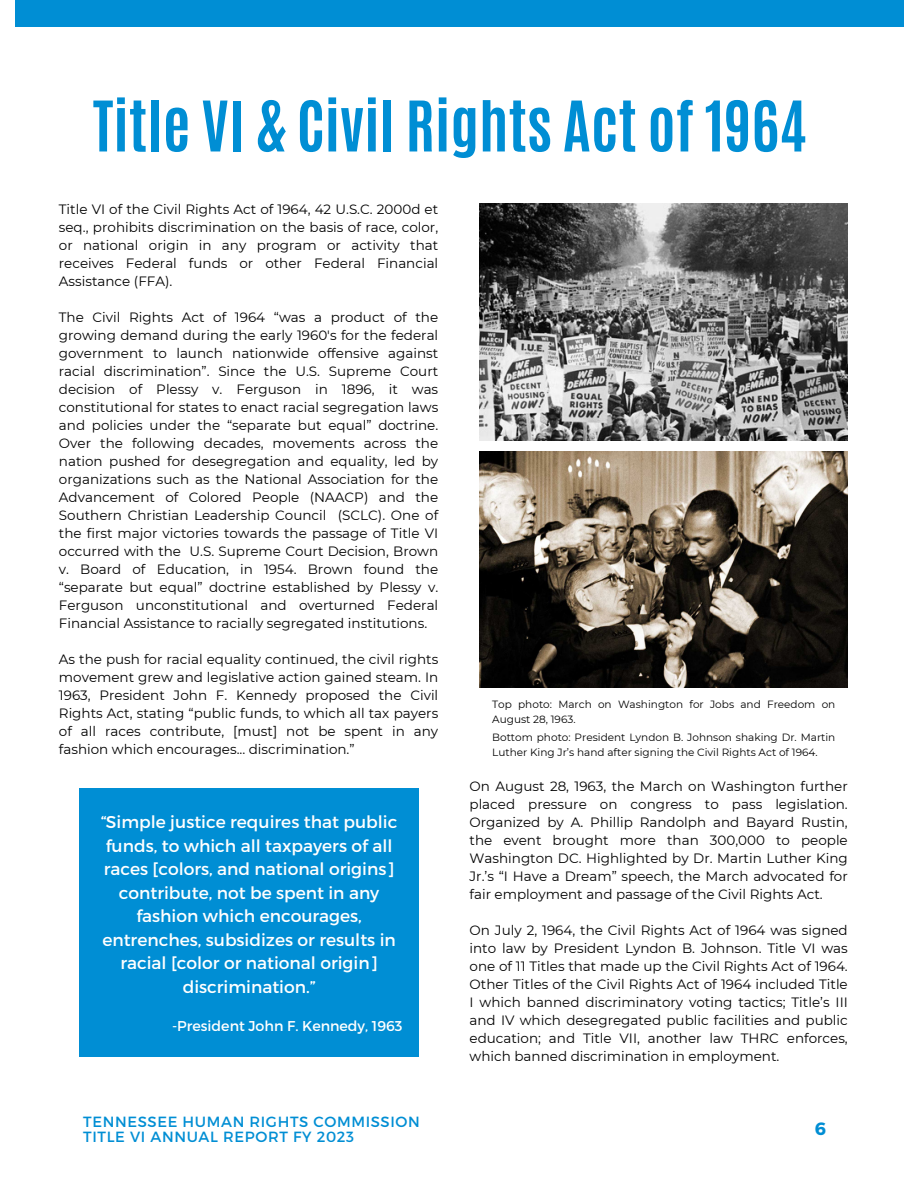
<style>
.page{position:relative;width:918px;height:1188px;background:#fff}
.page>*{position:absolute;margin:0;border:0;box-sizing:border-box;transform-origin:0 0}
.t1{font:700 59.25px "Antonio";color:#008ed4}
.t2{font:700 17.85px "Montserrat";color:#008ed4}
.t3{font:17.1px/23.5px "Montserrat";color:#fff;text-align:center}
.t4{font:14.7px "Montserrat";letter-spacing:.045em;color:#008ed4}
.t5{font:14.25px "Montserrat";color:#fff}
.t6{font:13.5px/18px "Montserrat";color:#000;text-align:justify}
.t7{font:10.5px/14.5px "Montserrat";color:#000}
</style>
<div class="page">
<img style="left:480px;top:203px;width:368px;height:237px">
<img style="left:480px;top:452px;width:368px;height:236px">
<div style="left:15px;top:0;width:888px;height:27px;background:#008ed4"></div>
<div style="left:79px;top:788px;width:340px;height:269px;background:#008ed4"></div>
<p class="t1" style="left:93px;top:84px;width:715px">Title VI &amp; Civil Rights Act of 1964</p>
<p class="t6" style="left:59px;top:200px;width:381px">Title VI of the Civil Rights Act of 1964, 42 U.S.C. 2000d et seq., prohibits discrimination on the basis of race, color, or national origin in any program or activity that receives Federal funds or other Federal Financial Assistance (FFA).</p>
<p class="t6" style="left:59px;top:308px;width:381px">The Civil Rights Act of 1964 “was a product of the growing demand during the early 1960's for the federal government to launch nationwide offensive against racial discrimination”. Since the U.S. Supreme Court decision of Plessy v. Ferguson in 1896, it was constitutional for states to enact racial segregation laws and policies under the “separate but equal” doctrine.<br>Over the following decades, movements across the nation pushed for desegregation and equality, led by organizations such as the National Association for the Advancement of Colored People (NAACP) and the Southern Christian Leadership Council (SCLC). One of the first major victories towards the passage of Title VI occurred with the U.S. Supreme Court Decision, Brown v. Board of Education, in 1954. Brown found the “separate but equal” doctrine established by Plessy v.<br>Ferguson unconstitutional and overturned Federal Financial Assistance to racially segregated institutions.</p>
<p class="t6" style="left:59px;top:650px;width:381px">As the push for racial equality continued, the civil rights movement grew and legislative action gained steam. In 1963, President John F. Kennedy proposed the Civil Rights Act, stating “public funds, to which all tax payers of all races contribute, [must] not be spent in any fashion which encourages... discrimination.”</p>
<p class="t3" style="left:101px;top:810px;width:298px">“Simple justice requires that public funds, to which all taxpayers of all races [colors, and national origins] contribute, not be spent in any fashion which encourages, entrenches, subsidizes or results in racial [color or national origin] discrimination.”</p>
<p class="t5" style="left:172px;top:1017px;width:232px">-President John F. Kennedy, 1963</p>
<p class="t4" style="left:83px;top:1112px;width:338px">TENNESSEE HUMAN RIGHTS COMMISSION</p>
<p class="t4" style="left:83px;top:1128px;width:272px">TITLE VI ANNUAL REPORT FY 2023</p>
<p class="t7" style="left:492px;top:697px;width:345px">Top photo: March on Washington for Jobs and Freedom on<br>August 28, 1963.</p>
<p class="t7" style="left:492px;top:730px;width:345px">Bottom photo: President Lyndon B. Johnson shaking Dr. Martin<br>Luther King Jr’s hand after signing the Civil Rights Act of 1964.</p>
<p class="t6" style="left:470px;top:777px;width:380px">On August 28, 1963, the March on Washington further placed pressure on congress to pass legislation.<br>Organized by A. Phillip Randolph and Bayard Rustin, the event brought more than 300,000 to people Washington DC. Highlighted by Dr. Martin Luther King Jr.’s “I Have a Dream” speech, the March advocated for fair employment and passage of the Civil Rights Act.</p>
<p class="t6" style="left:470px;top:921px;width:380px">On July 2, 1964, the Civil Rights Act of 1964 was signed into law by President Lyndon B. Johnson. Title VI was one of 11 Titles that made up the Civil Rights Act of 1964.<br>Other Titles of the Civil Rights Act of 1964 included Title I which banned discriminatory voting tactics; Title’s III and IV which desegregated public facilities and public education; and Title VII, another law THRC enforces, which banned discrimination in employment.</p>
<p class="t2" style="left:815px;top:1117px;width:13px">6</p>
</div>
